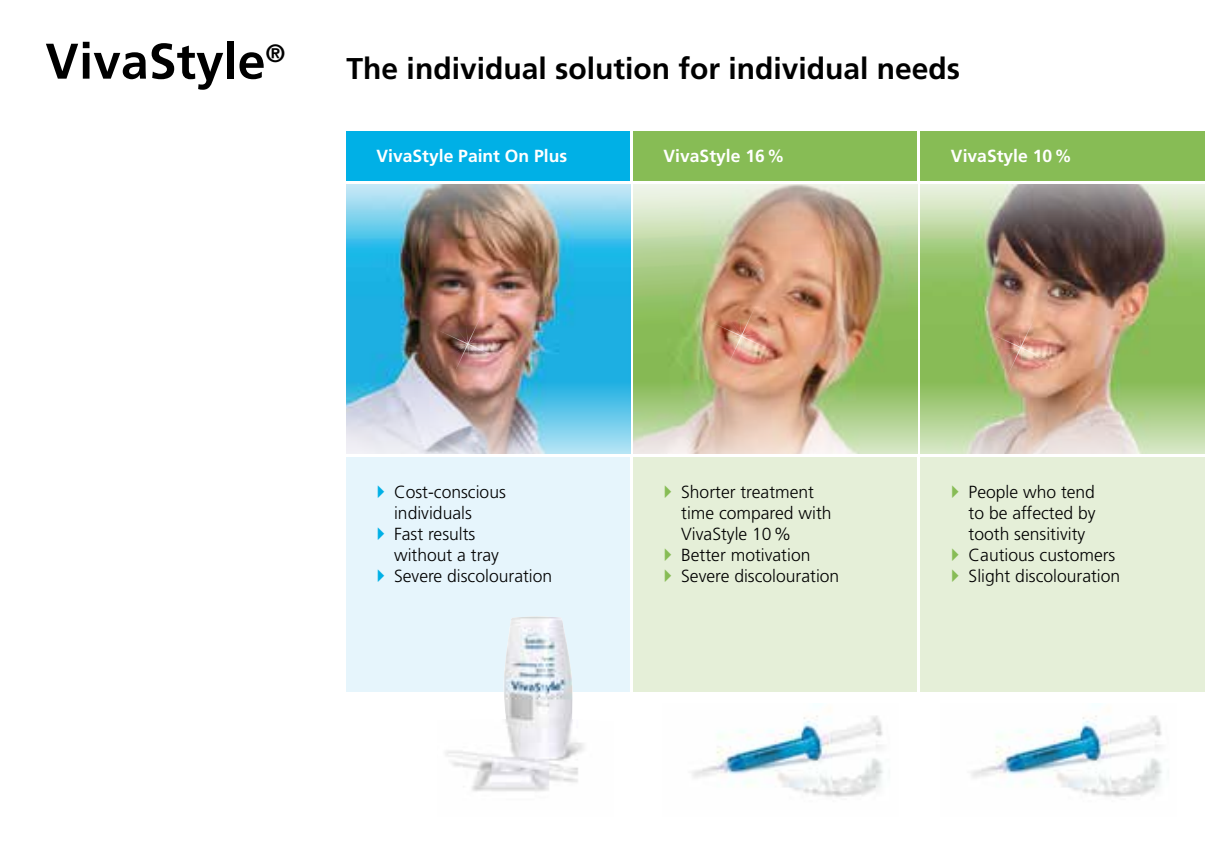
<style>
.page{position:relative;width:1205px;height:851px;background:#fff}
.page>*{position:absolute;margin:0;border:0;box-sizing:border-box;transform-origin:0 0}
.t1{font:700 50px "Frutiger";color:#000}
.t2{font:700 30px "Frutiger";color:#000}
.t3{font:300 17.5px/21px "Frutiger";color:#000}
.t4{font:700 17.5px "Frutiger";color:#fff}
</style>
<div class="page">
<img style="left:634px;top:248px;width:283px;height:133px">
<div style="left:634px;top:457px;width:283px;height:234px;background:#e5efd8"></div>
<div style="left:634px;top:131px;width:283px;height:50px;background:#87bc55"></div>
<img style="left:921px;top:248px;width:284px;height:133px">
<div style="left:921px;top:457px;width:284px;height:234px;background:#e5efd8"></div>
<div style="left:921px;top:131px;width:284px;height:50px;background:#87bc55"></div>
<img style="left:347px;top:248px;width:283px;height:133px">
<div style="left:347px;top:457px;width:283px;height:234px;background:#e6f5fc"></div>
<div style="left:347px;top:131px;width:283px;height:50px;background:#00b0e6"></div>
<img style="left:437px;top:616px;width:176px;height:176px">
<img style="left:346px;top:381px;width:859px;height:73px">
<img style="left:346px;top:184px;width:859px;height:64px">
<svg style="left:982px;top:309px;width:77px;height:77px;background:#c9a37f"></svg>
<img style="left:429px;top:305px;width:77px;height:77px">
<img style="left:703px;top:298px;width:77px;height:76px">
<img style="left:692px;top:715px;width:191px;height:82px">
<img style="left:971px;top:715px;width:191px;height:82px">
<h1 class="t1" style="left:45px;top:32px;width:242px">VivaStyle<sup>®</sup></h1>
<h2 class="t2" style="left:347px;top:51px;width:615px">The individual solution for individual needs</h2>
<p class="t4" style="left:376px;top:146px;width:192px">VivaStyle Paint On Plus</p>
<p class="t4" style="left:663px;top:146px;width:123px">VivaStyle 16%</p>
<p class="t4" style="left:951px;top:146px;width:123px">VivaStyle 10%</p>
<p class="t3" style="left:394px;top:482px;width:160px">Cost-conscious individuals<br>Fast results<br>without a tray<br>Severe discolouration</p>
<p class="t3" style="left:681px;top:482px;width:160px">Shorter treatment time compared with<br>VivaStyle 10%<br>Better motivation<br>Severe discolouration</p>
<p class="t3" style="left:968px;top:482px;width:153px">People who tend<br>to be affected by tooth sensitivity<br>Cautious customers<br>Slight discolouration</p>
</div>
